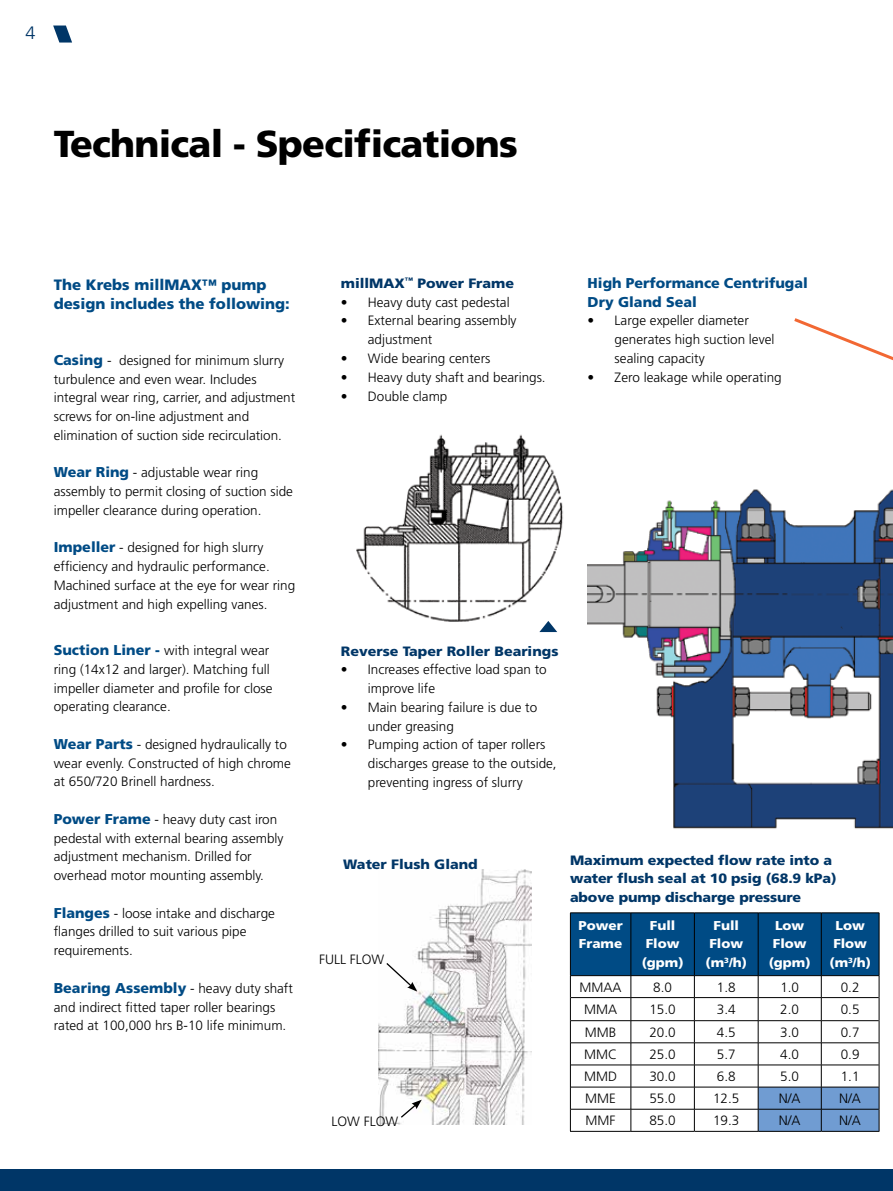
<style>
.page{position:relative;width:893px;height:1191px;background:#fff}
.page>*{position:absolute;margin:0;border:0;box-sizing:border-box;transform-origin:0 0}
.t1{font:900 37.5px "Frutiger";letter-spacing:-.02em;color:#000}
.t2{font:300 18px "Frutiger";color:#003667}
.t3{font:900 15px/18.8px "Frutiger";color:#004b85}
.t4{font:900 14.25px/18.8px "Frutiger";color:#004b85}
.t5{font:300 13.5px/18.8px "Frutiger";color:#000}
.t6{font:900 13.5px/18.8px "Frutiger";letter-spacing:-.01em;color:#003667;scale:1.05 1}
.t7{font:900 12.9px/18.8px "Frutiger";color:#fff;text-align:center;scale:1.05 1}
.s1{font-weight:900;font-size:14.25px;color:#004b85}
.s2{font-weight:300;font-size:13.5px;color:#000}
</style>
<div class="page">
<svg style="left:53px;top:26px;width:19px;height:17px"></svg>
<div style="left:0;top:1169px;width:893px;height:22px;background:#003667"></div>
<img style="left:481px;top:489px;width:412px;height:457px">
<img style="left:356px;top:434px;width:230px;height:203px">
<img style="left:378px;top:870px;width:154px;height:254px">
<svg style="left:385px;top:961px;width:32px;height:30px"></svg>
<svg style="left:399px;top:1099px;width:23px;height:20px"></svg>
<svg style="left:539px;top:621px;width:18px;height:11px"></svg>
<svg style="left:794px;top:318px;width:99px;height:43px"></svg>
<hr style="left:570px;top:912px;width:61px;height:1px;background:#000">
<hr style="left:631px;top:912px;width:63px;height:1px;background:#000">
<hr style="left:694px;top:912px;width:64px;height:1px;background:#000">
<hr style="left:758px;top:912px;width:63px;height:1px;background:#000">
<hr style="left:821px;top:912px;width:58px;height:1px;background:#000">
<svg style="left:570px;top:913px;width:310px;height:218px"></svg>
<hr style="left:570px;top:1131px;width:61px;height:1px;background:#000">
<hr style="left:631px;top:1131px;width:63px;height:1px;background:#000">
<hr style="left:694px;top:1131px;width:64px;height:1px;background:#000">
<hr style="left:758px;top:1131px;width:63px;height:1px;background:#000">
<hr style="left:821px;top:1131px;width:58px;height:1px;background:#000">
<h2 class="t2" style="left:26px;top:23px;width:12px">4</h2>
<h1 class="t1" style="left:54px;top:121px;width:465px">Technical - Specifications</h1>
<p class="t3" style="left:54px;top:276px;width:238px">The Krebs millMAX™ pump design includes the following:</p>
<p class="t5" style="left:54px;top:351px;width:243px"><span class="s1">Casing</span> - designed for minimum slurry turbulence and even wear. Includes integral wear ring, carrier, and adjustment screws for on-line adjustment and elimination of suction side recirculation.</p>
<p class="t5" style="left:54px;top:463px;width:241px"><span class="s1">Wear Ring</span> - adjustable wear ring assembly to permit closing of suction side impeller clearance during operation.</p>
<p class="t5" style="left:54px;top:538px;width:243px"><span class="s1">Impeller</span> - designed for high slurry efficiency and hydraulic performance.<br>Machined surface at the eye for wear ring adjustment and high expelling vanes.</p>
<p class="t5" style="left:54px;top:641px;width:220px"><span class="s1">Suction Liner -</span> with integral wear ring (14x12 and larger). Matching full impeller diameter and profile for close operating clearance.</p>
<p class="t5" style="left:54px;top:735px;width:239px"><span class="s1">Wear Parts</span> - designed hydraulically to wear evenly. Constructed of high chrome at 650/720 Brinell hardness.</p>
<p class="t5" style="left:54px;top:810px;width:231px"><span class="s1">Power Frame</span> - heavy duty cast iron pedestal with external bearing assembly adjustment mechanism. Drilled for overhead motor mounting assembly.</p>
<p class="t5" style="left:54px;top:904px;width:223px"><span class="s1">Flanges</span> - loose intake and discharge flanges drilled to suit various pipe requirements.</p>
<p class="t4" style="left:54px;top:978px;width:241px">Bearing Assembly <span class="s2">- heavy duty shaft</span></p>
<p class="t5" style="left:54px;top:997px;width:234px">and indirect fitted taper roller bearings rated at 100,000 hrs B-10 life minimum.</p>
<p class="t6" style="left:341px;top:274px;width:167px">millMAX<sup>™</sup> Power Frame</p>
<p class="t5" style="left:341px;top:293px;width:170px">• Heavy duty cast pedestal</p>
<p class="t5" style="left:368px;top:312px;width:150px;text-indent:-27px">• External bearing assembly adjustment</p>
<p class="t5" style="left:341px;top:349px;width:151px">• Wide bearing centers</p>
<p class="t5" style="left:341px;top:368px;width:206px">• Heavy duty shaft and bearings.</p>
<p class="t5" style="left:341px;top:387px;width:108px">• Double clamp</p>
<p class="t4" style="left:588px;top:273px;width:222px">High Performance Centrifugal<br>Dry Gland Seal</p>
<p class="t5" style="left:615px;top:312px;width:161px;text-indent:-27px">• Large expeller diameter generates high suction level sealing capacity</p>
<p class="t5" style="left:588px;top:368px;width:196px">• Zero leakage while operating</p>
<p class="t6" style="left:341px;top:641px;width:209px">Reverse Taper Roller Bearings</p>
<p class="t5" style="left:368px;top:660px;width:180px;text-indent:-27px">• Increases effective load span to improve life</p>
<p class="t5" style="left:368px;top:698px;width:171px;text-indent:-27px">• Main bearing failure is due to under greasing</p>
<p class="t5" style="left:368px;top:735px;width:190px;text-indent:-27px">• Pumping action of taper rollers discharges grease to the outside, preventing ingress of slurry</p>
<p class="t6" style="left:343px;top:854px;width:130px">Water Flush Gland</p>
<p class="t5" style="left:319px;top:949px;width:67px">FULL FLOW</p>
<p class="t5" style="left:331px;top:1111px;width:68px">LOW FLOW</p>
<p class="t6" style="left:570px;top:850px;width:255px">Maximum expected flow rate into a water flush seal at 10 psig (68.9 kPa) above pump discharge pressure</p>
<p class="t7" style="left:579px;top:915px;width:44px;text-align:left">Power<br>Frame</p>
<p class="t7" style="left:642px;top:915px;width:41px">Full<br>Flow (gpm)</p>
<p class="t7" style="left:705px;top:915px;width:41px">Full<br>Flow (m<sup>3</sup>/h)</p>
<p class="t7" style="left:769px;top:915px;width:41px">Low<br>Flow (gpm)</p>
<p class="t7" style="left:829px;top:915px;width:41px">Low<br>Flow (m<sup>3</sup>/h)</p>
<p class="t5" style="left:580px;top:977px;width:44px">MMAA</p>
<p class="t5" style="left:653px;top:977px;width:20px">8.0</p>
<p class="t5" style="left:717px;top:977px;width:20px">1.8</p>
<p class="t5" style="left:780px;top:977px;width:20px">1.0</p>
<p class="t5" style="left:841px;top:977px;width:20px">0.2</p>
<p class="t5" style="left:584px;top:1000px;width:35px">MMA</p>
<p class="t5" style="left:649px;top:1000px;width:28px">15.0</p>
<p class="t5" style="left:717px;top:1000px;width:20px">3.4</p>
<p class="t5" style="left:780px;top:1000px;width:20px">2.0</p>
<p class="t5" style="left:841px;top:1000px;width:20px">0.5</p>
<p class="t5" style="left:585px;top:1023px;width:33px">MMB</p>
<p class="t5" style="left:649px;top:1023px;width:28px">20.0</p>
<p class="t5" style="left:717px;top:1023px;width:20px">4.5</p>
<p class="t5" style="left:780px;top:1023px;width:20px">3.0</p>
<p class="t5" style="left:841px;top:1023px;width:20px">0.7</p>
<p class="t5" style="left:584px;top:1045px;width:35px">MMC</p>
<p class="t5" style="left:649px;top:1045px;width:28px">25.0</p>
<p class="t5" style="left:717px;top:1045px;width:20px">5.7</p>
<p class="t5" style="left:780px;top:1045px;width:20px">4.0</p>
<p class="t5" style="left:841px;top:1045px;width:20px">0.9</p>
<p class="t5" style="left:584px;top:1067px;width:35px">MMD</p>
<p class="t5" style="left:649px;top:1067px;width:28px">30.0</p>
<p class="t5" style="left:717px;top:1067px;width:20px">6.8</p>
<p class="t5" style="left:780px;top:1067px;width:20px">5.0</p>
<p class="t5" style="left:841px;top:1067px;width:20px">1.1</p>
<p class="t5" style="left:585px;top:1089px;width:32px">MME</p>
<p class="t5" style="left:649px;top:1089px;width:28px">55.0</p>
<p class="t5" style="left:713px;top:1089px;width:28px">12.5</p>
<p class="t5" style="left:779px;top:1089px;width:23px">N/A</p>
<p class="t5" style="left:839px;top:1089px;width:23px">N/A</p>
<p class="t5" style="left:586px;top:1111px;width:31px">MMF</p>
<p class="t5" style="left:649px;top:1111px;width:28px">85.0</p>
<p class="t5" style="left:713px;top:1111px;width:28px">19.3</p>
<p class="t5" style="left:779px;top:1111px;width:23px">N/A</p>
<p class="t5" style="left:839px;top:1111px;width:23px">N/A</p>
</div>
